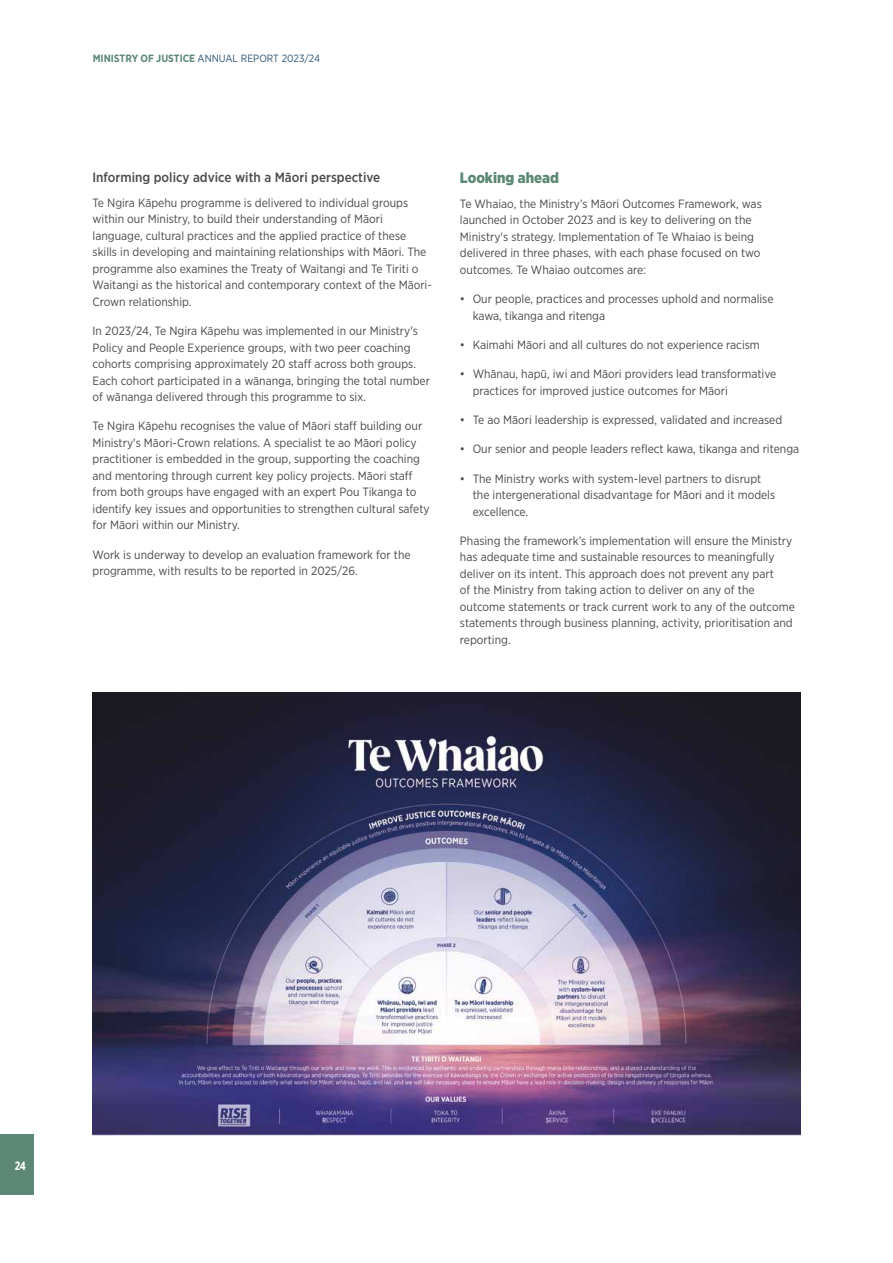
<style>
.page{position:relative;width:893px;height:1263px;background:#fff}
.page>*{position:absolute;margin:0;border:0;box-sizing:border-box;transform-origin:0 0}
.t1{font:900 15px "Gotham Narrow";color:#5c8875}
.t2{font:500 13.5px "Gotham Narrow";color:#4a4a49}
.t3{font:700 13.5px "Gotham Narrow";color:#fff}
.t4{font:12px/16.5px "Gotham Narrow";color:#4a4a49}
.t5{font:10.5px "Gotham Narrow";color:#2c5576}
.s1{font-weight:700;color:#5c8875}
.s2{font-family:"Gotham X Narrow";font-size:12px}
</style>
<div class="page">
<div style="left:0;top:1134px;width:34px;height:61px;background:#5c8875"></div>
<img style="left:93px;top:693px;width:707px;height:442px">
<p class="t5" style="left:93px;top:51px;width:229px"><span class="s1">MINISTRY OF JUSTICE</span> ANNUAL REPORT 2023/24</p>
<p class="t2" style="left:93px;top:168px;width:289px">Informing policy advice with a Māori perspective</p>
<p class="t4" style="left:93px;top:194px;width:341px">Te Ngira Kāpehu programme is delivered to individual groups within our Ministry, to build their understanding of Māori language, cultural practices and the applied practice of these skills in developing and maintaining relationships with Māori. The programme also examines the Treaty of Waitangi and Te Tiriti o Waitangi as the historical and contemporary context of the Māori-Crown relationship.</p>
<p class="t4" style="left:93px;top:322px;width:339px">In 2023/24, Te Ngira Kāpehu was implemented in our Ministry's Policy and People Experience groups, with two peer coaching cohorts comprising approximately 20 staff across both groups.<br>Each cohort participated in a wānanga, bringing the total number of wānanga delivered through this programme to six.</p>
<p class="t4" style="left:93px;top:418px;width:339px">Te Ngira Kāpehu recognises the value of Māori staff building our Ministry's Māori-Crown relations. A specialist te ao Māori policy practitioner is embedded in the group, supporting the coaching and mentoring through current key policy projects. Māori staff from both groups have engaged with an expert Pou Tikanga to identify key issues and opportunities to strengthen cultural safety for Māori within our Ministry.</p>
<p class="t4" style="left:93px;top:546px;width:320px">Work is underway to develop an evaluation framework for the programme, with results to be reported in 2025/26.</p>
<p class="t1" style="left:460px;top:168px;width:101px">Looking ahead</p>
<p class="t4" style="left:460px;top:195px;width:303px">Te Whaiao, the Ministry’s Māori Outcomes Framework, was launched in October 2023 and is key to delivering on the Ministry's strategy. Implementation of Te Whaiao is being delivered in three phases, with each phase focused on two outcomes. Te Whaiao outcomes are:</p>
<p class="t4" style="left:473px;top:291px;width:302px;text-indent:-13px">• Our people, practices and processes uphold and normalise kawa, tikanga and ritenga</p>
<p class="t4" style="left:460px;top:336px;width:301px">• Kaimahi Māori and all cultures do not experience racism</p>
<p class="t4" style="left:473px;top:366px;width:305px;text-indent:-13px">• Whānau, hapū, iwi and Māori providers lead transformative practices for improved justice outcomes for Māori</p>
<p class="t4" style="left:460px;top:411px;width:324px">• Te ao Māori leadership is expressed, validated and increased</p>
<p class="t4" style="left:460px;top:441px;width:341px">• Our senior and people leaders reflect kawa, tikanga and ritenga</p>
<p class="t4" style="left:473px;top:470px;width:304px;text-indent:-13px">• The Ministry works with system-level partners to disrupt the intergenerational disadvantage for Māori and it models excellence.</p>
<p class="t4" style="left:460px;top:532px;width:336px">Phasing the framework’s implementation will ensure the Ministry has adequate time and sustainable resources to meaningfully deliver on its intent. This approach does not prevent any part<br>of the Ministry from taking action to deliver on any of the outcome statements or track current work to any of the outcome statements through business planning, activity, prioritisation and reporting.</p>
<p class="t3" style="left:9px;top:1158px;width:19px">24<span class="s2">24</span></p>
</div>
